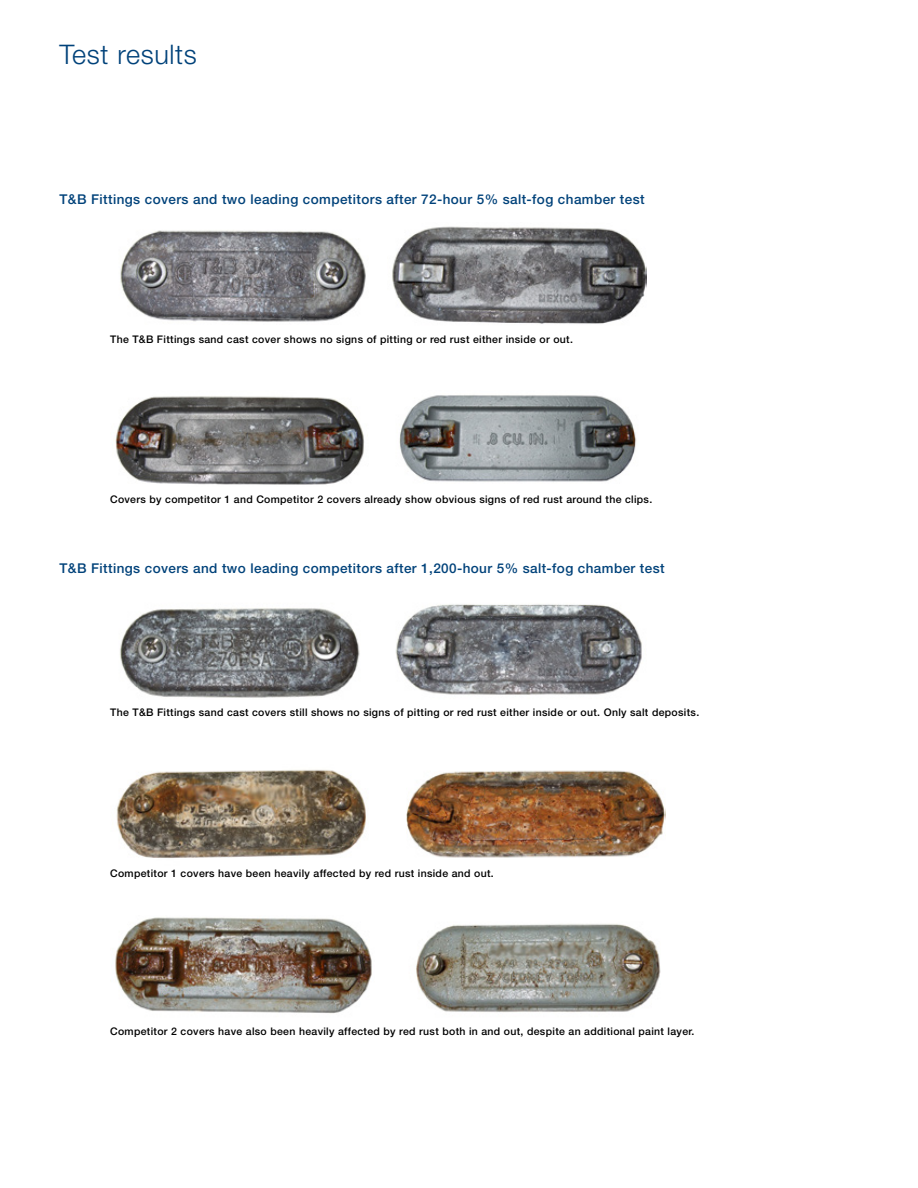
<style>
.page{position:relative;width:918px;height:1188px;background:#fff}
.page>*{position:absolute;margin:0;border:0;box-sizing:border-box;transform-origin:0 0}
.t1{font:300 27px "Helvetica Neue LT Std";letter-spacing:.025em;color:#00427a}
.t2{font:500 13.5px "Helvetica Neue LT Std";letter-spacing:.03em;color:#00427a}
.t3{font:500 10.5px "Helvetica Neue LT Std";letter-spacing:.03em;color:#000}
</style>
<div class="page">
<img style="left:392px;top:226px;width:254px;height:98px">
<img style="left:120px;top:230px;width:246px;height:92px">
<img style="left:115px;top:396px;width:249px;height:89px">
<img style="left:399px;top:395px;width:238px;height:87px">
<img style="left:406px;top:770px;width:259px;height:88px">
<img style="left:116px;top:769px;width:250px;height:89px">
<img style="left:395px;top:604px;width:247px;height:91px">
<img style="left:120px;top:608px;width:240px;height:90px">
<img style="left:115px;top:917px;width:257px;height:97px">
<img style="left:416px;top:924px;width:245px;height:88px">
<h1 class="t1" style="left:60px;top:38px;width:139px">Test results</h1>
<p class="t2" style="left:60px;top:191px;width:587px">T&amp;B Fittings covers and two leading competitors after 72-hour 5% salt-fog chamber test</p>
<p class="t3" style="left:110px;top:333px;width:464px">The T&amp;B Fittings sand cast cover shows no signs of pitting or red rust either inside or out.</p>
<p class="t3" style="left:110px;top:493px;width:544px">Covers by competitor 1 and Competitor 2 covers already show obvious signs of red rust around the clips.</p>
<p class="t2" style="left:60px;top:561px;width:607px">T&amp;B Fittings covers and two leading competitors after 1,200-hour 5% salt-fog chamber test</p>
<p class="t3" style="left:110px;top:706px;width:591px">The T&amp;B Fittings sand cast covers still shows no signs of pitting or red rust either inside or out. Only salt deposits.</p>
<p class="t3" style="left:110px;top:867px;width:385px">Competitor 1 covers have been heavily affected by red rust inside and out.</p>
<p class="t3" style="left:110px;top:1025px;width:586px">Competitor 2 covers have also been heavily affected by red rust both in and out, despite an additional paint layer.</p>
</div>
